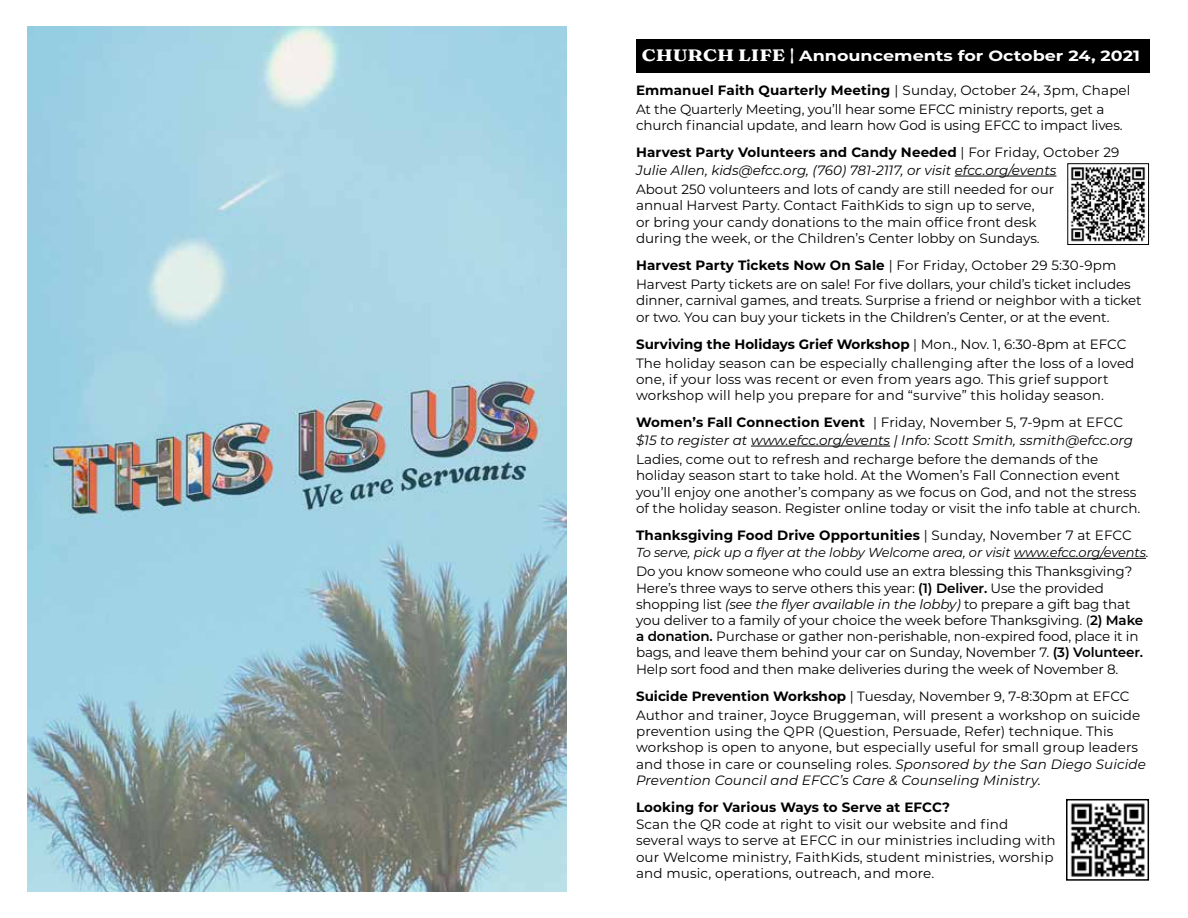
<style>
.page{position:relative;width:1188px;height:918px;background:#fff}
.page>*{position:absolute;margin:0;border:0;box-sizing:border-box;transform-origin:0 0}
.t1{font:700 14.85px "Montserrat";color:#fff;scale:1.18 1}
.t2{font:13.5px/16.2px "Montserrat";color:#000}
.t3{font:italic 13.5px/17.2px "Montserrat";color:#000}
.t4{font:700 13.5px "Montserrat";letter-spacing:.01em;color:#000}
.t5{font:italic 13.05px "Montserrat";letter-spacing:-.01em;color:#000}
.s1{font-family:"Fraunces 9 pt";font-weight:900;font-size:16.5px}
.s2{font-weight:700}
.s3{font-weight:700;font-style:normal}
.s4{font-style:normal}
.s5{font-weight:400}
.s6{font-weight:600}
.s7{font-style:italic}
</style>
<div class="page">
<hr style="left:955px;top:176px;width:101px;height:1px;background:#000">
<hr style="left:751px;top:446px;width:139px;height:1px;background:#000">
<hr style="left:1014px;top:558px;width:132px;height:1px;background:#000">
<div style="left:636px;top:39px;width:513px;height:34px;background:#000"></div>
<img style="left:1070px;top:167px;width:76px;height:75px">
<div style="left:1067px;top:163px;width:82px;height:82px;border:1px solid #000"></div>
<img style="left:1070px;top:803px;width:75px;height:74px">
<div style="left:1066px;top:799px;width:83px;height:82px;border:2px solid #000"></div>
<img style="left:27px;top:26px;width:540px;height:866px">
<p class="t1" style="left:642px;top:45px;width:424px"><span class="s1">CHURCH LIFE |</span> Announcements for October 24, 2021</p>
<p class="t2" style="left:636px;top:80px;width:496px;line-height:19.5px"><span class="s2">Emmanuel Faith Quarterly Meeting</span> | Sunday, October 24, 3pm, Chapel<br>At the Quarterly Meeting, you’ll hear some EFCC ministry reports, get a</p>
<p class="t2" style="left:636px;top:112px;width:488px;line-height:27px">church financial update, and learn how God is using EFCC to impact lives.<br><span class="s2">Harvest Party Volunteers and Candy Needed</span> | For Friday, October 29</p>
<p class="t3" style="left:636px;top:161px;width:422px">Julie Allen, kids@efcc.org, (760) 781-2117, or visit efcc.org/events</p>
<p class="t2" style="left:636px;top:181px;width:420px">About 250 volunteers and lots of candy are still needed for our annual Harvest Party. Contact FaithKids to sign up to serve,<br>or bring your candy donations to the main office front desk during the week, or the Children’s Center lobby on Sundays.</p>
<p class="t2" style="left:636px;top:255px;width:496px;line-height:19.5px"><span class="s2">Harvest Party Tickets Now On Sale</span> | For Friday, October 29 5:30-9pm<br>Harvest Party tickets are on sale! For five dollars, your child’s ticket includes</p>
<p class="t2" style="left:636px;top:292px;width:507px">dinner, carnival games, and treats. Surprise a friend or neighbor with a ticket or two. You can buy your tickets in the Children’s Center, or at the event.</p>
<p class="t2" style="left:636px;top:334px;width:500px;line-height:19.5px"><span class="s2">Surviving the Holidays Grief Workshop</span> | Mon., Nov. 1, 6:30-8pm at EFCC<br>The holiday season can be especially challenging after the loss of a loved</p>
<p class="t2" style="left:636px;top:371px;width:474px">one, if your loss was recent or even from years ago. This grief support workshop will help you prepare for and “survive” this holiday season.</p>
<p class="t3" style="left:636px;top:414px;width:498px"><span class="s3">Women’s Fall Connection Event</span> <span class="s4">| Friday, November 5, 7-9pm at EFCC </span>$15 to register at www.efcc.org/events | Info: Scott Smith, ssmith@efcc.org</p>
<p class="t2" style="left:636px;top:451px;width:506px">Ladies, come out to refresh and recharge before the demands of the holiday season start to take hold. At the Women’s Fall Connection event you’ll enjoy one another’s company as we focus on God, and not the stress of the holiday season. Register online today or visit the info table at church.</p>
<p class="t4" style="left:636px;top:525px;width:497px">Thanksgiving Food Drive Opportunities <span class="s5">| Sunday, November 7 at EFCC</span></p>
<p class="t5" style="left:636px;top:543px;width:514px">To serve, pick up a flyer at the lobby Welcome area, or visit www.efcc.org/events.</p>
<p class="t2" style="left:636px;top:563px;width:509px">Do you know someone who could use an extra blessing this Thanksgiving?<br>Here’s three ways to serve others this year: <span class="s6">(1) Deliver.</span> Use the provided shopping list <span class="s7">(see the flyer available in the lobby)</span> to prepare a gift bag that you deliver to a family of your choice the week before Thanksgiving. (<span class="s6">2) Make a donation.</span> Purchase or gather non-perishable, non-expired food, place it in bags, and leave them behind your car on Sunday, November 7. <span class="s6">(3) Volunteer.<br></span>Help sort food and then make deliveries during the week of November 8.</p>
<p class="t2" style="left:636px;top:686px;width:506px;line-height:19.5px"><span class="s2">Suicide Prevention Workshop</span> | Tuesday, November 9, 7-8:30pm at EFCC<br>Author and trainer, Joyce Bruggeman, will present a workshop on suicide</p>
<p class="t2" style="left:636px;top:723px;width:512px">prevention using the QPR (Question, Persuade, Refer) technique. This workshop is open to anyone, but especially useful for small group leaders and those in care or counseling roles. <span class="s7">Sponsored by the San Diego Suicide Prevention Council and EFCC’s Care &amp; Counseling Ministry.</span></p>
<p class="t4" style="left:636px;top:797px;width:316px">Looking for Various Ways to Serve at EFCC?</p>
<p class="t2" style="left:636px;top:816px;width:421px">Scan the QR code at right to visit our website and find several ways to serve at EFCC in our ministries including with our Welcome ministry, FaithKids, student ministries, worship and music, operations, outreach, and more.</p>
</div>
